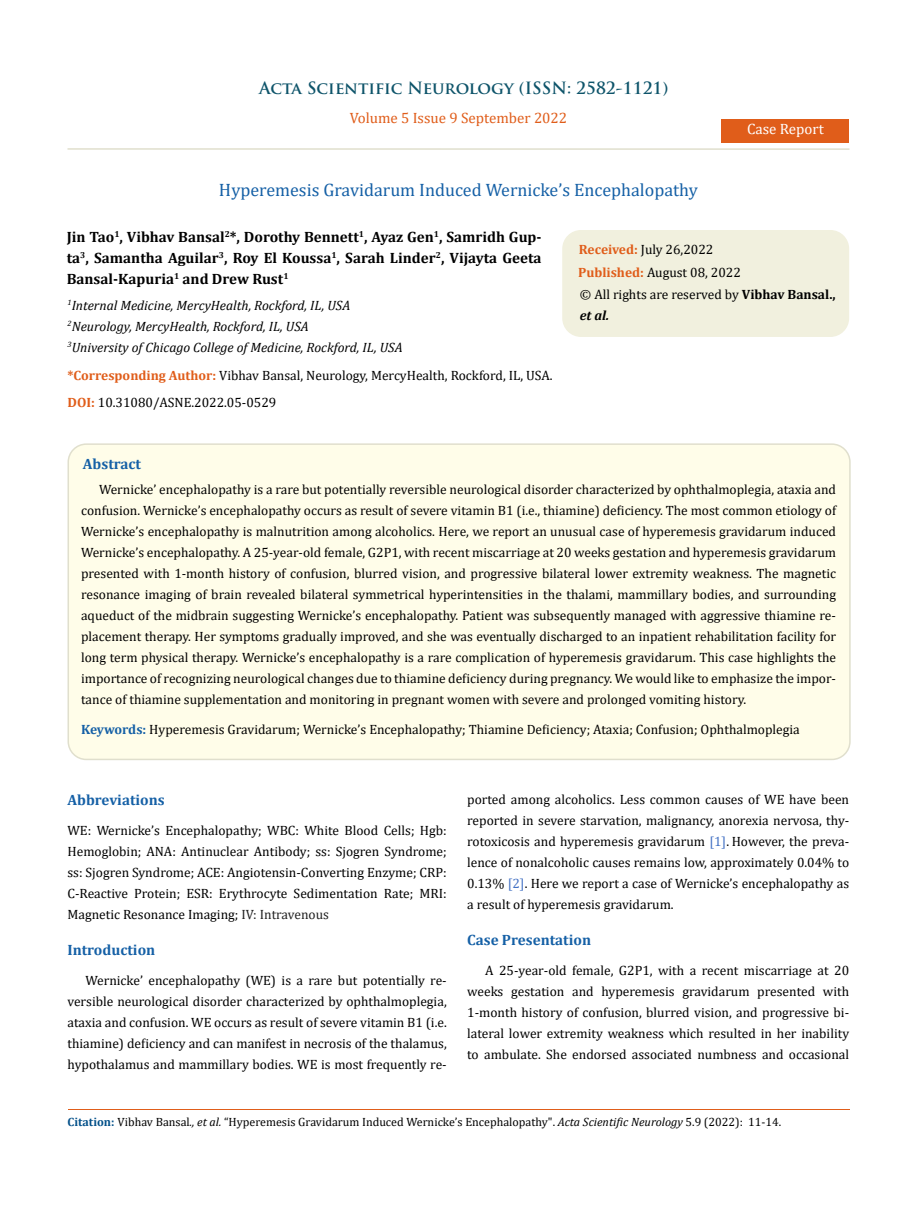
<style>
.page{position:relative;width:917px;height:1206px;background:#fff}
.page>*{position:absolute;margin:0;border:0;box-sizing:border-box;transform-origin:0 0}
.t1{font:18px "Cambria";color:#1560a6}
.t2{font:700 16.5px "Trajan Pro";color:#0e546a}
._04-OS-Author{font:700 15px/21px "Cambria";color:#000;text-align:justify}
._13-OS-Keywords-cont{font:700 15px "Cambria";color:#1560a6}
.t3{font:15px "Cambria";color:#e05d1a}
.t4{font:15px "Cambria";color:#fff}
._07-OS-Email-address{font:13.5px/21px "Cambria";color:#000;text-align:justify}
._04-OS-Author-2{font:italic 13.5px "Cambria";color:#000}
._12-OS-Keywords{font:13.5px "Cambria";color:#000}
.t5{font:12px "Cambria";color:#000}
.s1{font-weight:700;color:#e05d1a}
.s2{font-weight:700}
.s3{font-weight:700;font-style:italic}
.s4{font-weight:700;color:#1560a6}
.s5{color:#212121}
.s6{color:#4472c4}
.s7{font-weight:700;color:#035089}
.s8{font-style:italic}
</style>
<div class="page">
<div style="left:721px;top:119px;width:128px;height:23px;background:#e05d1a"></div>
<div style="left:563px;top:231px;width:285px;height:105px;background:#f1f0de;border-radius:18px"></div>
<div style="left:562px;top:230px;width:287px;height:107px;border:2px solid #f1f0de;border-radius:18px"></div>
<div style="left:68px;top:444px;width:781px;height:315px;background:#fffde9;border-radius:18px"></div>
<div style="left:67px;top:443px;width:783px;height:317px;border:2px solid #e0dfcd;border-radius:18px"></div>
<hr style="left:68px;top:1109px;width:781px;height:1px;background:#e05d1a">
<hr style="left:67px;top:148px;width:782px;height:2px;background:#e0dfcd">
<p class="t2" style="left:259px;top:77px;width:411px">Acta Scientific Neurology (ISSN: 2582-1121)</p>
<p class="t3" style="left:350px;top:109px;width:219px">Volume 5 Issue 9 September 2022</p>
<p class="t4" style="left:747px;top:120px;width:78px">Case Report</p>
<p class="t1" style="left:219px;top:180px;width:480px">Hyperemesis Gravidarum Induced Wernicke’s Encephalopathy</p>
<p class="_04-OS-Author" style="left:67px;top:226px;width:476px">Jin Tao<sup>1</sup>, Vibhav Bansal<sup>2</sup>*, Dorothy Bennett<sup>1</sup>, Ayaz Gen<sup>1</sup>, Samridh Gup&shy;ta<sup>3</sup>, Samantha Aguilar<sup>3</sup>, Roy El Koussa<sup>1</sup>, Sarah Linder<sup>2</sup>, Vijayta Geeta Bansal-Kapuria<sup>1</sup> and Drew Rust<sup>1</sup></p>
<p class="_04-OS-Author-2" style="left:67px;top:296px;width:284px"><sup>1</sup>Internal Medicine, MercyHealth, Rockford, IL, USA</p>
<p class="_04-OS-Author-2" style="left:67px;top:317px;width:243px"><sup>2</sup>Neurology, MercyHealth, Rockford, IL, USA</p>
<p class="_04-OS-Author-2" style="left:67px;top:338px;width:336px"><sup>3</sup>University of Chicago College of Medicine, Rockford, IL, USA</p>
<p class="_07-OS-Email-address" style="left:67px;top:364px;width:486px"><span class="s1">*Corresponding Author:</span> Vibhav Bansal, Neurology, MercyHealth, Rockford, IL, USA.</p>
<p class="_07-OS-Email-address" style="left:67px;top:391px;width:210px"><span class="s1">DOI:</span> 10.31080/ASNE.2022.05-0529</p>
<p class="_07-OS-Email-address" style="left:579px;top:239px;width:136px"><span class="s1">Received:</span> July 26,2022</p>
<p class="_07-OS-Email-address" style="left:578px;top:262px;width:164px"><span class="s1">Published:</span> August 08, 2022</p>
<p class="_07-OS-Email-address" style="left:580px;top:283px;width:257px">© All rights are reserved by <span class="s2">Vibhav Bansal., </span><span class="s3">et al.</span></p>
<p class="_13-OS-Keywords-cont" style="left:83px;top:453px;width:60px">Abstract</p>
<p class="_07-OS-Email-address" style="left:81px;top:479px;width:756px;text-indent:18px">Wernicke’ encephalopathy is a rare but potentially reversible neurological disorder characterized by ophthalmoplegia, ataxia and confusion. Wernicke’s encephalopathy occurs as result of severe vitamin B1 (i.e., thiamine) deficiency. The most common etiology of Wernicke’s encephalopathy is malnutrition among alcoholics. Here, we report an unusual case of hyperemesis gravidarum induced Wernicke’s encephalopathy. A 25-year-old female, G2P1, with recent miscarriage at 20 weeks gestation and hyperemesis gravidarum presented with 1-month history of confusion, blurred vision, and progressive bilateral lower extremity weakness. The magnetic resonance imaging of brain revealed bilateral symmetrical hyperintensities in the thalami, mammillary bodies, and surrounding aqueduct of the midbrain suggesting Wernicke’s encephalopathy. Patient was subsequently managed with aggressive thiamine re&shy;placement therapy. Her symptoms gradually improved, and she was eventually discharged to an inpatient rehabilitation facility for long term physical therapy. Wernicke’s encephalopathy is a rare complication of hyperemesis gravidarum. This case highlights the importance of recognizing neurological changes due to thiamine deficiency during pregnancy. We would like to emphasize the impor&shy;tance of thiamine supplementation and monitoring in pregnant women with severe and prolonged vomiting history.</p>
<p class="_12-OS-Keywords" style="left:81px;top:722px;width:720px"><span class="s4">Keywords:</span> Hyperemesis Gravidarum; Wernicke’s Encephalopathy; Thiamine Deficiency; Ataxia; Confusion; Ophthalmoplegia</p>
<p class="_13-OS-Keywords-cont" style="left:67px;top:790px;width:99px">Abbreviations</p>
<p class="_07-OS-Email-address" style="left:67px;top:820px;width:381px">WE: Wernicke’s Encephalopathy; WBC: White Blood Cells; Hgb:<br>Hemoglobin; ANA: Antinuclear Antibody; ss: Sjogren Syndrome; ss: Sjogren Syndrome; ACE: Angiotensin-Converting Enzyme; CRP:<br>C-Reactive Protein; ESR: Erythrocyte Sedimentation Rate; MRI:<br>Magnetic Resonance Imaging; <span class="s5">IV: Intravenous</span></p>
<p class="_13-OS-Keywords-cont" style="left:67px;top:940px;width:89px">Introduction</p>
<p class="_07-OS-Email-address" style="left:67px;top:970px;width:381px;text-indent:18px">Wernicke’ encephalopathy (WE) is a rare but potentially re&shy;versible neurological disorder characterized by ophthalmoplegia, ataxia and confusion. WE occurs as result of severe vitamin B1 (i.e. thiamine) deficiency and can manifest in necrosis of the thalamus, hypothalamus and mammillary bodies. WE is most frequently re-</p>
<p class="_07-OS-Email-address" style="left:467px;top:789px;width:383px">ported among alcoholics. Less common causes of WE have been reported in severe starvation, malignancy, anorexia nervosa, thy&shy;rotoxicosis and hyperemesis gravidarum <span class="s6">[1]</span>. However, the preva&shy;lence of nonalcoholic causes remains low, approximately 0.04% to 0.13% <span class="s6">[2]</span>. Here we report a case of Wernicke’s encephalopathy as a result of hyperemesis gravidarum.</p>
<p class="_13-OS-Keywords-cont" style="left:467px;top:930px;width:125px">Case Presentation</p>
<p class="_07-OS-Email-address" style="left:467px;top:960px;width:383px;text-indent:18px">A 25-year-old female, G2P1, with a recent miscarriage at 20 weeks gestation and hyperemesis gravidarum presented with 1-month history of confusion, blurred vision, and progressive bi&shy;lateral lower extremity weakness which resulted in her inability to ambulate. She endorsed associated numbness and occasional</p>
<p class="t5" style="left:68px;top:1115px;width:715px"><span class="s7">Citation:</span> Vibhav Bansal<span class="s8">., et al.</span> “Hyperemesis Gravidarum Induced Wernicke’s Encephalopathy". <span class="s8">Acta Scientific Neurology</span> 5.9 (2022): 11-14.</p>
</div>
